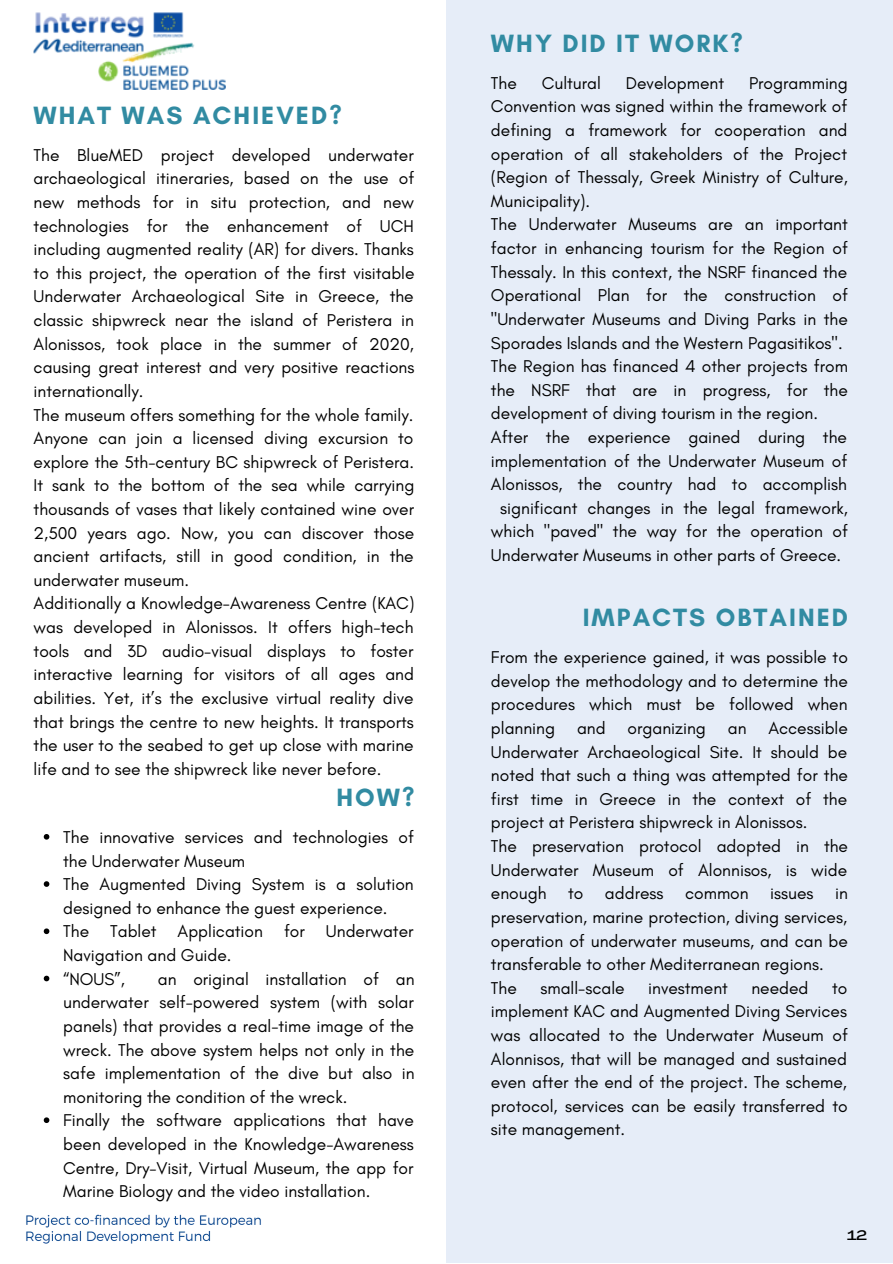
<style>
.page{position:relative;width:893px;height:1264px;background:#fff}
.page>*{position:absolute;margin:0;border:0;box-sizing:border-box;transform-origin:0 0}
.t1{font:700 25.5px "Glacial Indifference";letter-spacing:.08em;color:#318ba2}
.t2{font:17.4px/23.5px "Glacial Indifference";color:#000}
.t3{font:500 13.5px "Agrandir Grand";color:#000}
</style>
<div class="page">
<div style="left:446px;top:0;width:446px;height:1262px;background:#e6edf8"></div>
<svg style="left:44px;top:834px;width:5px;height:5px"></svg>
<svg style="left:44px;top:881px;width:5px;height:5px"></svg>
<svg style="left:44px;top:928px;width:5px;height:6px"></svg>
<svg style="left:44px;top:975px;width:5px;height:6px"></svg>
<svg style="left:44px;top:1117px;width:5px;height:5px"></svg>
<img style="left:26px;top:1214px;width:235px;height:30px">
<img style="left:34px;top:13px;width:192px;height:76px">
<h1 class="t1" style="left:34px;top:100px;width:309px">WHAT WAS ACHIEVED?</h1>
<p class="t2" style="left:34px;top:143px;width:382px">The BlueMED project developed underwater archaeological itineraries, based on the use of new methods for in situ protection, and new technologies for the enhancement of UCH including augmented reality (AR) for divers. Thanks to this project, the operation of the first visitable Underwater Archaeological Site in Greece, the classic shipwreck near the island of Peristera in Alonissos, took place in the summer of 2020, causing great interest and very positive reactions internationally.<br>The museum offers something for the whole family.<br>Anyone can join a licensed diving excursion to explore the 5th-century BC shipwreck of Peristera.<br>It sank to the bottom of the sea while carrying thousands of vases that likely contained wine over 2,500 years ago. Now, you can discover those ancient artifacts, still in good condition, in the underwater museum.<br>Additionally a Knowledge-Awareness Centre (KAC) was developed in Alonissos. It offers high-tech tools and 3D audio-visual displays to foster interactive learning for visitors of all ages and abilities. Yet, it’s the exclusive virtual reality dive that brings the centre to new heights. It transports the user to the seabed to get up close with marine life and to see the shipwreck like never before.</p>
<h1 class="t1" style="left:336px;top:782px;width:80px">HOW?</h1>
<p class="t2" style="left:63px;top:825px;width:352px">The innovative services and technologies of the Underwater Museum<br>The Augmented Diving System is a solution designed to enhance the guest experience.<br>The Tablet Application for Underwater<br>Navigation and Guide.<br>“NOUS”,</p>
<p class="t2" style="left:63px;top:966px;width:353px;text-indent:95px">an original installation of an underwater self-powered system (with solar panels) that provides a real-time image of the wreck. The above system helps not only in the safe implementation of the dive but also in monitoring the condition of the wreck.<br>Finally the software applications that have been developed in the Knowledge-Awareness Centre, Dry-Visit, Virtual Museum, the app for Marine Biology and the video installation.</p>
<h1 class="t1" style="left:491px;top:28px;width:253px">WHY DID IT WORK?</h1>
<p class="t2" style="left:491px;top:71px;width:27px">The</p>
<p class="t2" style="left:542px;top:71px;width:61px">Cultural</p>
<p class="t2" style="left:625px;top:71px;width:100px">Development</p>
<p class="t2" style="left:749px;top:71px;width:100px">Programming</p>
<p class="t2" style="left:491px;top:94px;width:358px">Convention was signed within the framework of</p>
<p class="t2" style="left:491px;top:118px;width:358px">defining a framework for cooperation and</p>
<p class="t2" style="left:491px;top:142px;width:357px">operation of all stakeholders of the Project</p>
<p class="t2" style="left:491px;top:165px;width:358px">(Region of Thessaly, Greek Ministry of Culture,</p>
<p class="t2" style="left:491px;top:189px;width:100px">Municipality).</p>
<p class="t2" style="left:491px;top:212px;width:358px">The Underwater Museums are an important</p>
<p class="t2" style="left:491px;top:236px;width:358px">factor in enhancing tourism for the Region of</p>
<p class="t2" style="left:491px;top:260px;width:358px">Thessaly. In this context, the NSRF financed the</p>
<p class="t2" style="left:491px;top:283px;width:358px">Operational Plan for the construction of</p>
<p class="t2" style="left:491px;top:307px;width:358px">"Underwater Museums and Diving Parks in the</p>
<p class="t2" style="left:491px;top:331px;width:353px">Sporades Islands and the Western Pagasitikos".</p>
<p class="t2" style="left:491px;top:354px;width:358px">The Region has financed 4 other projects from</p>
<p class="t2" style="left:491px;top:378px;width:358px">the NSRF that are in progress, for the</p>
<p class="t2" style="left:491px;top:401px;width:328px">development of diving tourism in the region.</p>
<p class="t2" style="left:491px;top:425px;width:357px">After the experience gained during the</p>
<p class="t2" style="left:491px;top:449px;width:358px">implementation of the Underwater Museum of</p>
<p class="t2" style="left:491px;top:472px;width:357px">Alonissos, the country had to accomplish</p>
<p class="t2" style="left:500px;top:496px;width:349px">significant changes in the legal framework,</p>
<p class="t2" style="left:491px;top:519px;width:358px">which "paved" the way for the operation of</p>
<p class="t2" style="left:491px;top:543px;width:352px">Underwater Museums in other parts of Greece.</p>
<h1 class="t1" style="left:582px;top:602px;width:267px">IMPACTS OBTAINED</h1>
<p class="t2" style="left:491px;top:645px;width:358px;text-align:justify">From the experience gained, it was possible to develop the methodology and to determine the procedures which must be followed when planning</p>
<p class="t2" style="left:491px;top:716px;width:358px;text-indent:277px">Accessible Underwater Archaeological Site. It should be noted that such a thing was attempted for the first time in Greece in the context of the project at Peristera shipwreck in Alonissos.<br>The preservation protocol adopted in the Underwater Museum of Alonnisos, is wide enough to address common issues in preservation, marine protection, diving services, operation of underwater museums, and can be transferable to other Mediterranean regions.<br>The</p>
<p class="t2" style="left:577px;top:716px;width:30px">and</p>
<p class="t2" style="left:627px;top:716px;width:80px">organizing</p>
<p class="t2" style="left:727px;top:716px;width:20px">an</p>
<p class="t2" style="left:540px;top:975px;width:86px">small-scale</p>
<p class="t2" style="left:648px;top:975px;width:81px">investment</p>
<p class="t2" style="left:751px;top:975px;width:59px">needed</p>
<p class="t2" style="left:491px;top:975px;width:358px;text-align:justify;text-indent:341px">to implement KAC and Augmented Diving Services was allocated to the Underwater Museum of Alonnisos, that will be managed and sustained even after the end of the project. The scheme, protocol, services can be easily transferred to site management.</p>
<p class="t3" style="left:847px;top:1229px;width:22px">12</p>
</div>
